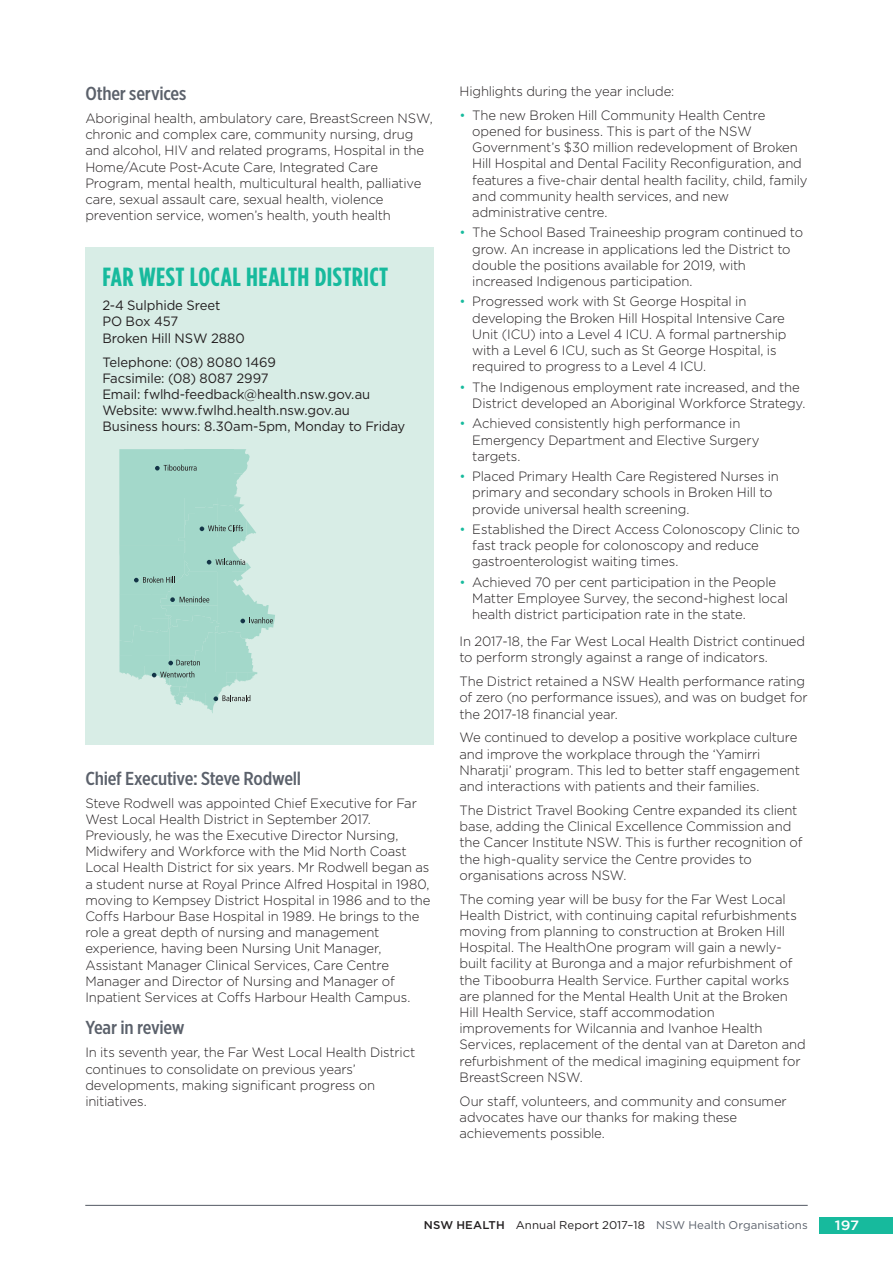
<style>
.page{position:relative;width:893px;height:1263px;background:#fff}
.page>*{position:absolute;margin:0;border:0;box-sizing:border-box;transform-origin:0 0}
.t1{font:700 26.25px "Gotham Condensed";letter-spacing:.015em;color:#17ba9d;scale:1.07 1}
.t2{font:500 18.75px "Gotham X Narrow";letter-spacing:-.015em;color:#5b616b;scale:1.07 1}
.Body{font:300 13.5px/16.2px "Gotham";letter-spacing:-.01em;color:#231f20}
.Bullets{font:300 13.5px/16.2px "Gotham";letter-spacing:-.01em;color:#231f20}
.Body-2{font:13.5px "Gotham";letter-spacing:-.01em;color:#231f20}
.Bullet_last{font:300 13.5px/16.2px "Gotham";letter-spacing:-.01em;color:#231f20}
.t3{font:500 13.5px "Gotham";color:#fff;scale:1.1 1}
.t4{font:11.25px "Gotham";letter-spacing:.005em;color:#5b616b}
.s1{color:#17ba9d}
.s2{font-weight:500;color:#231f20}
.s3{color:#231f20}
</style>
<div class="page">
<div style="left:819px;top:1217px;width:74px;height:17px;background:#17ba9d"></div>
<hr style="left:85px;top:1205px;width:723px;height:1px;background:#5b616b">
<div style="left:85px;top:248px;width:349px;height:497px;background:#d8ede6"></div>
<svg style="left:119px;top:449px;width:156px;height:264px"></svg>
<h3 class="t2" style="left:85px;top:82px;width:96px">Other services</h3>
<p class="Body" style="left:85px;top:110px;width:349px">Aboriginal health, ambulatory care, BreastScreen NSW, chronic and complex care, community nursing, drug and alcohol, HIV and related programs, Hospital in the Home/Acute Post-Acute Care, Integrated Care Program, mental health, multicultural health, palliative care, sexual assault care, sexual health, violence prevention service, women’s health, youth health</p>
<h2 class="t1" style="left:102px;top:261px;width:269px">FAR WEST LOCAL HEALTH DISTRICT</h2>
<p class="Body-2" style="left:102px;top:297px;width:119px">2-4 Sulphide Sreet</p>
<p class="Body-2" style="left:102px;top:313px;width:77px">PO Box 457</p>
<p class="Body-2" style="left:102px;top:329px;width:144px">Broken Hill NSW 2880</p>
<p class="Body-2" style="left:102px;top:353px;width:175px">Telephone: (08) 8080 1469</p>
<p class="Body-2" style="left:102px;top:369px;width:168px">Facsimile: (08) 8087 2997</p>
<p class="Body-2" style="left:102px;top:385px;width:269px">Email: fwlhd-feedback@health.nsw.gov.au</p>
<p class="Body-2" style="left:102px;top:402px;width:249px">Website: www.fwlhd.health.nsw.gov.au</p>
<p class="Body-2" style="left:102px;top:418px;width:305px">Business hours: 8.30am-5pm, Monday to Friday</p>
<h3 class="t2" style="left:85px;top:766px;width:203px">Chief Executive: Steve Rodwell</h3>
<p class="Body" style="left:85px;top:794px;width:347px">Steve Rodwell was appointed Chief Executive for Far West Local Health District in September 2017.<br>Previously, he was the Executive Director Nursing, Midwifery and Workforce with the Mid North Coast Local Health District for six years. Mr Rodwell began as a student nurse at Royal Prince Alfred Hospital in 1980, moving to Kempsey District Hospital in 1986 and to the Coffs Harbour Base Hospital in 1989. He brings to the role a great depth of nursing and management experience, having been Nursing Unit Manager, Assistant Manager Clinical Services, Care Centre Manager and Director of Nursing and Manager of Inpatient Services at Coffs Harbour Health Campus.</p>
<h3 class="t2" style="left:85px;top:1016px;width:94px">Year in review</h3>
<p class="Body" style="left:85px;top:1044px;width:332px">In its seventh year, the Far West Local Health District continues to consolidate on previous years’ developments, making significant progress on initiatives.</p>
<p class="Body" style="left:460px;top:83px;width:216px">Highlights during the year include:</p>
<p class="Bullets" style="left:472px;top:106px;width:337px;text-indent:-13px"><span class="s1">•</span> The new Broken Hill Community Health Centre opened for business. This is part of the NSW Government’s $30 million redevelopment of Broken Hill Hospital and Dental Facility Reconfiguration, and features a five-chair dental health facility, child, family and community health services, and new administrative centre.</p>
<p class="Bullets" style="left:472px;top:224px;width:332px;text-indent:-13px"><span class="s1">•</span> The School Based Traineeship program continued to grow. An increase in applications led the District to double the positions available for 2019, with increased Indigenous participation.</p>
<p class="Bullets" style="left:472px;top:293px;width:316px;text-indent:-13px"><span class="s1">•</span> Progressed work with St George Hospital in developing the Broken Hill Hospital Intensive Care Unit (ICU) into a Level 4 ICU. A formal partnership with a Level 6 ICU, such as St George Hospital, is required to progress to a Level 4 ICU.</p>
<p class="Bullets" style="left:472px;top:378px;width:335px;text-indent:-13px"><span class="s1">•</span> The Indigenous employment rate increased, and the<br>District developed an Aboriginal Workforce Strategy.</p>
<p class="Bullets" style="left:472px;top:415px;width:289px;text-indent:-13px"><span class="s1">•</span> Achieved consistently high performance in<br>Emergency Department and Elective Surgery targets.</p>
<p class="Bullets" style="left:472px;top:468px;width:308px;text-indent:-13px"><span class="s1">•</span> Placed Primary Health Care Registered Nurses in primary and secondary schools in Broken Hill to provide universal health screening.</p>
<p class="Bullets" style="left:472px;top:521px;width:329px;text-indent:-13px"><span class="s1">•</span> Established the Direct Access Colonoscopy Clinic to fast track people for colonoscopy and reduce gastroenterologist waiting times.</p>
<p class="Bullet_last" style="left:472px;top:574px;width:317px;text-indent:-13px"><span class="s1">•</span> Achieved 70 per cent participation in the People<br>Matter Employee Survey, the second-highest local health district participation rate in the state.</p>
<p class="Body" style="left:460px;top:633px;width:347px">In 2017-18, the Far West Local Health District continued to perform strongly against a range of indicators.</p>
<p class="Body" style="left:460px;top:673px;width:350px">The District retained a NSW Health performance rating of zero (no performance issues), and was on budget for the 2017-18 financial year.</p>
<p class="Body" style="left:460px;top:729px;width:342px">We continued to develop a positive workplace culture and improve the workplace through the ‘Yamirri Nharatji’ program. This led to better staff engagement and interactions with patients and their families.</p>
<p class="Body" style="left:460px;top:802px;width:344px">The District Travel Booking Centre expanded its client base, adding the Clinical Excellence Commission and the Cancer Institute NSW. This is further recognition of the high-quality service the Centre provides to organisations across NSW.</p>
<p class="Body" style="left:460px;top:890px;width:348px">The coming year will be busy for the Far West Local Health District, with continuing capital refurbishments moving from planning to construction at Broken Hill Hospital. The HealthOne program will gain a newly&shy;built facility at Buronga and a major refurbishment of the Tibooburra Health Service. Further capital works are planned for the Mental Health Unit at the Broken Hill Health Service, staff accommodation improvements for Wilcannia and Ivanhoe Health Services, replacement of the dental van at Dareton and refurbishment of the medical imagining equipment for BreastScreen NSW.</p>
<p class="Body" style="left:460px;top:1092px;width:329px">Our staff, volunteers, and community and consumer advocates have our thanks for making these achievements possible.</p>
<p class="t4" style="left:424px;top:1218px;width:385px"><span class="s2">NSW HEALTH</span> <span class="s3">Annual Report 2017–18</span> NSW Health Organisations</p>
<p class="t3" style="left:835px;top:1217px;width:24px">197</p>
</div>
